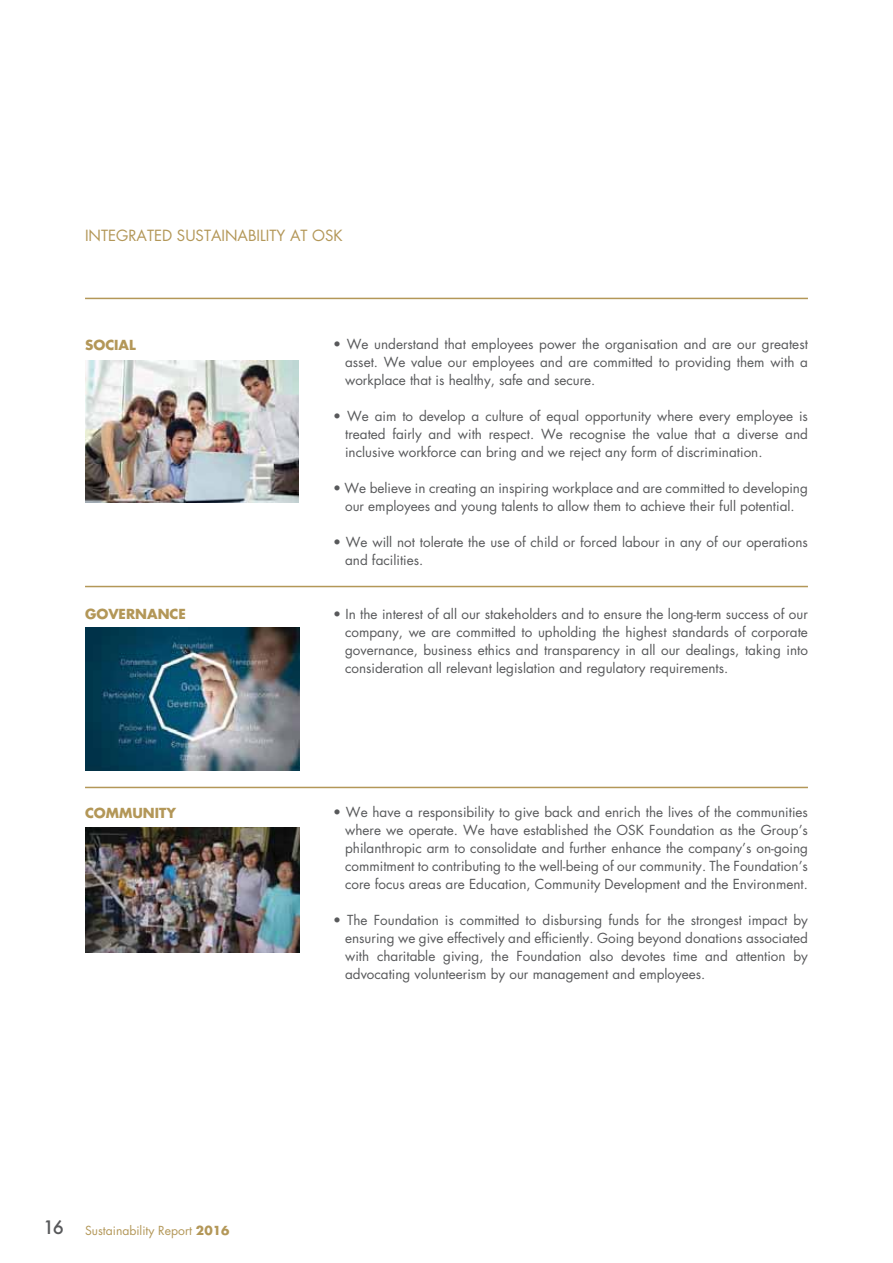
<style>
.page{position:relative;width:893px;height:1263px;background:#fff}
.page>*{position:absolute;margin:0;border:0;box-sizing:border-box;transform-origin:0 0}
.t1{font:15px "Futura";color:#b39758}
.t2{font:13.5px/18px "Futura";color:#58595b;text-align:justify}
.t3{font:700 13.5px "Futura";color:#b39758}
.t4{font:12.15px "Futura";color:#b39758}
.s1{font-weight:500;font-size:18px;color:#58595b}
.s2{font-weight:700}
</style>
<div class="page">
<hr style="left:85px;top:298px;width:723px;height:1px;background:#b39758">
<img style="left:85px;top:360px;width:214px;height:143px">
<img style="left:85px;top:628px;width:215px;height:142px">
<img style="left:85px;top:827px;width:215px;height:125px">
<hr style="left:85px;top:586px;width:723px;height:1px;background:#b39758">
<hr style="left:85px;top:787px;width:723px;height:1px;background:#b39758">
<p class="t1" style="left:85px;top:229px;width:259px">INTEGRATED SUSTAINABILITY AT OSK</p>
<p class="t3" style="left:85px;top:339px;width:52px">SOCIAL</p>
<p class="t2" style="left:345px;top:336px;width:464px;text-indent:-12px">• We understand that employees power the organisation and are our greatest asset. We value our employees and are committed to providing them with a workplace that is healthy, safe and secure.</p>
<p class="t2" style="left:345px;top:408px;width:464px;text-indent:-12px">• We aim to develop a culture of equal opportunity where every employee is treated fairly and with respect. We recognise the value that a diverse and inclusive workforce can bring and we reject any form of discrimination.</p>
<p class="t2" style="left:333px;top:480px;width:476px;text-align:center">• We believe in creating an inspiring workplace and are committed to developing our employees and young talents to allow them to achieve their full potential.</p>
<p class="t2" style="left:345px;top:534px;width:464px;text-indent:-12px">• We will not tolerate the use of child or forced labour in any of our operations and facilities.</p>
<p class="t3" style="left:85px;top:608px;width:102px">GOVERNANCE</p>
<p class="t2" style="left:345px;top:606px;width:464px;text-indent:-12px">• In the interest of all our stakeholders and to ensure the long-term success of our company, we are committed to upholding the highest standards of corporate governance, business ethics and transparency in all our dealings, taking into consideration all relevant legislation and regulatory requirements.</p>
<p class="t3" style="left:85px;top:806px;width:93px">COMMUNITY</p>
<p class="t2" style="left:345px;top:804px;width:464px;text-indent:-12px">• We have a responsibility to give back and enrich the lives of the communities where we operate. We have established the OSK Foundation as the Group’s philanthropic arm to consolidate and further enhance the company’s on-going commitment to contributing to the well-being of our community. The Foundation’s core focus areas are Education, Community Development and the Environment.</p>
<p class="t2" style="left:345px;top:912px;width:464px;text-indent:-12px">• The Foundation is committed to disbursing funds for the strongest impact by ensuring we give effectively and efficiently. Going beyond donations associated with charitable giving, the Foundation also devotes time and attention by advocating volunteerism by our management and employees.</p>
<p class="t4" style="left:43px;top:1225px;width:188px"><span class="s1">16</span> Sustainability Report <span class="s2">2016</span></p>
</div>
